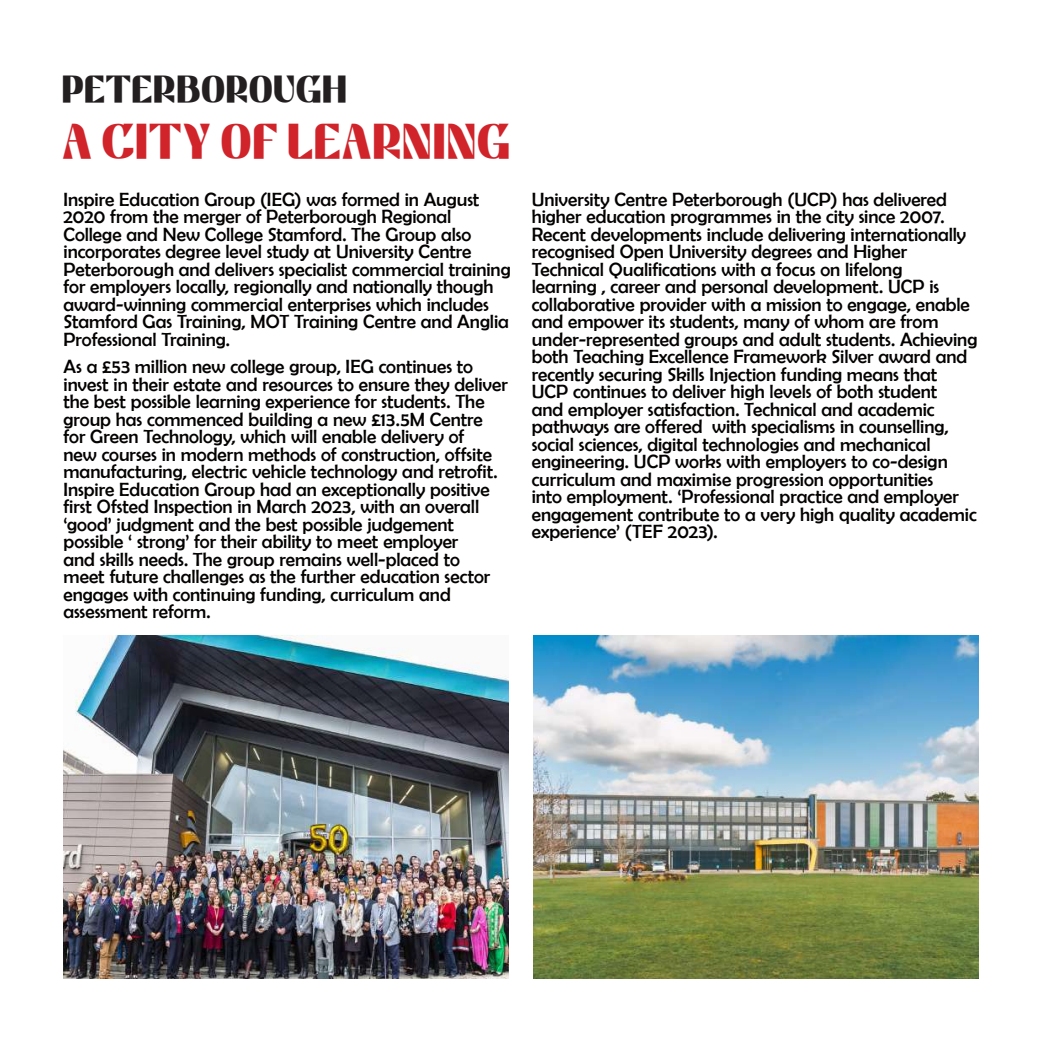
<style>
.page{position:relative;width:1042px;height:1042px;background:#fff}
.page>*{position:absolute;margin:0;border:0;box-sizing:border-box;transform-origin:0 0}
.t1{font:49.88px "Knight";letter-spacing:.015em;color:#d1232a}
.t2{font:38.5px "Knight";letter-spacing:.02em;color:#231f20}
.t3{font:19.25px/17.5px "Berlin Sans FB";color:#040101}
</style>
<div class="page">
<img style="left:63px;top:636px;width:445px;height:343px">
<img style="left:533px;top:636px;width:446px;height:343px">
<h2 class="t2" style="left:63px;top:64px;width:286px">PETERBOROUGH</h2>
<h1 class="t1" style="left:63px;top:109px;width:450px">A CITY OF LEARNING</h1>
<p class="t3" style="left:63px;top:190px;width:449px">Inspire Education Group (IEG) was formed in August 2020 from the merger of Peterborough Regional College and New College Stamford. The Group also incorporates degree level study at University Centre Peterborough and delivers specialist commercial training for employers locally, regionally and nationally though award-winning commercial enterprises which includes Stamford Gas Training, MOT Training Centre and Anglia Professional Training.</p>
<p class="t3" style="left:63px;top:358px;width:446px">As a £53 million new college group, IEG continues to invest in their estate and resources to ensure they deliver the best possible learning experience for students. The group has commenced building a new £13.5M Centre for Green Technology, which will enable delivery of<br>new courses in modern methods of construction, offsite manufacturing, electric vehicle technology and retrofit.<br>Inspire Education Group had an exceptionally positive first Ofsted Inspection in March 2023, with an overall ‘good’ judgment and the best possible judgement possible ‘ strong’ for their ability to meet employer<br>and skills needs. The group remains well-placed to<br>meet future challenges as the further education sector engages with continuing funding, curriculum and assessment reform.</p>
<p class="t3" style="left:532px;top:190px;width:447px">University Centre Peterborough (UCP) has delivered higher education programmes in the city since 2007.<br>Recent developments include delivering internationally recognised Open University degrees and Higher Technical Qualifications with a focus on lifelong<br>learning , career and personal development. UCP is collaborative provider with a mission to engage, enable and empower its students, many of whom are from under-represented groups and adult students. Achieving both Teaching Excellence Framework Silver award and recently securing Skills Injection funding means that UCP continues to deliver high levels of both student<br>and employer satisfaction. Technical and academic pathways are offered with specialisms in counselling, social sciences, digital technologies and mechanical engineering. UCP works with employers to co-design curriculum and maximise progression opportunities<br>into employment. ‘Professional practice and employer engagement contribute to a very high quality academic experience’ (TEF 2023).</p>
</div>
